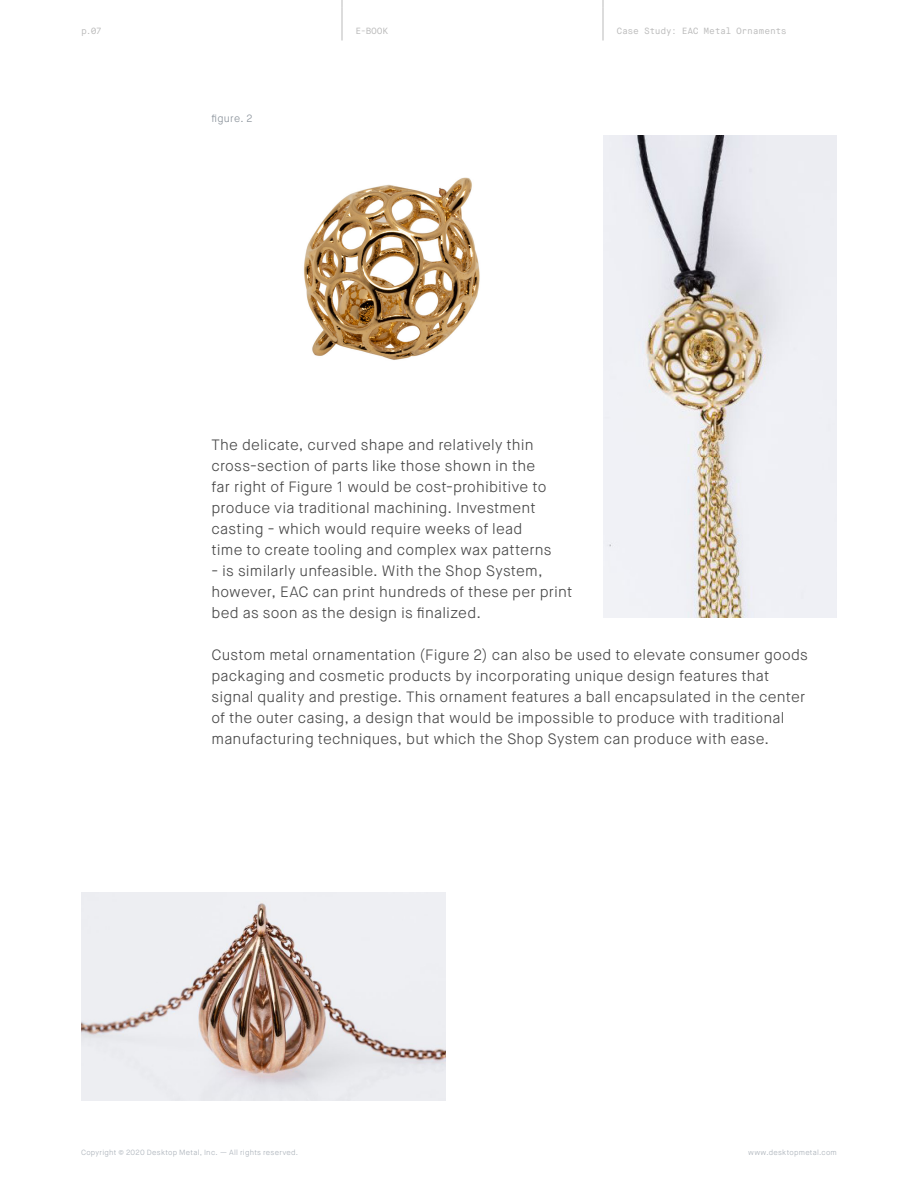
<style>
.page{position:relative;width:918px;height:1188px;background:#fff}
.page>*{position:absolute;margin:0;border:0;box-sizing:border-box;transform-origin:0 0}
.Body_Text{font:300 15px/21px "Maison Neue";letter-spacing:.01em;color:#494949}
.Body_Text-2{font:300 10.5px "Maison Neue";color:#899199}
.t1{font:9px "Maison Neue Mono";letter-spacing:-.035em;color:#bababa}
.t2{font:300 7.5px "Maison Neue";letter-spacing:.035em;color:#a9b0b8}
</style>
<div class="page">
<hr style="left:342px;top:8px;width:1px;height:32px;background:#bababa">
<hr style="left:603px;top:8px;width:1px;height:32px;background:#bababa">
<img style="left:81px;top:893px;width:365px;height:208px">
<img style="left:603px;top:135px;width:234px;height:483px">
<img style="left:304px;top:177px;width:176px;height:183px">
<p class="t1" style="left:81px;top:26px;width:22px">p.07</p>
<p class="t1" style="left:356px;top:26px;width:34px">E-BOOK</p>
<p class="t1" style="left:616px;top:26px;width:172px">Case Study: EAC Metal Ornaments</p>
<p class="Body_Text-2" style="left:212px;top:112px;width:42px">figure. 2</p>
<p class="Body_Text" style="left:212px;top:434px;width:342px">The delicate, curved shape and relatively thin cross-section of parts like those shown in the far right of Figure 1 would be cost-prohibitive to produce via traditional machining. Investment casting - which would require weeks of lead time to create tooling and complex wax patterns</p>
<p class="Body_Text" style="left:212px;top:560px;width:362px">- is similarly unfeasible. With the Shop System, however, EAC can print hundreds of these per print bed as soon as the design is finalized.</p>
<p class="Body_Text" style="left:212px;top:644px;width:598px">Custom metal ornamentation (Figure 2) can also be used to elevate consumer goods packaging and cosmetic products by incorporating unique design features that signal quality and prestige. This ornament features a ball encapsulated in the center of the outer casing, a design that would be impossible to produce with traditional manufacturing techniques, but which the Shop System can produce with ease.</p>
<p class="t2" style="left:81px;top:1148px;width:219px">Copyright © 2020 Desktop Metal, Inc. — All rights reserved.</p>
<p class="t2" style="left:748px;top:1148px;width:90px">www.desktopmetal.com</p>
</div>
